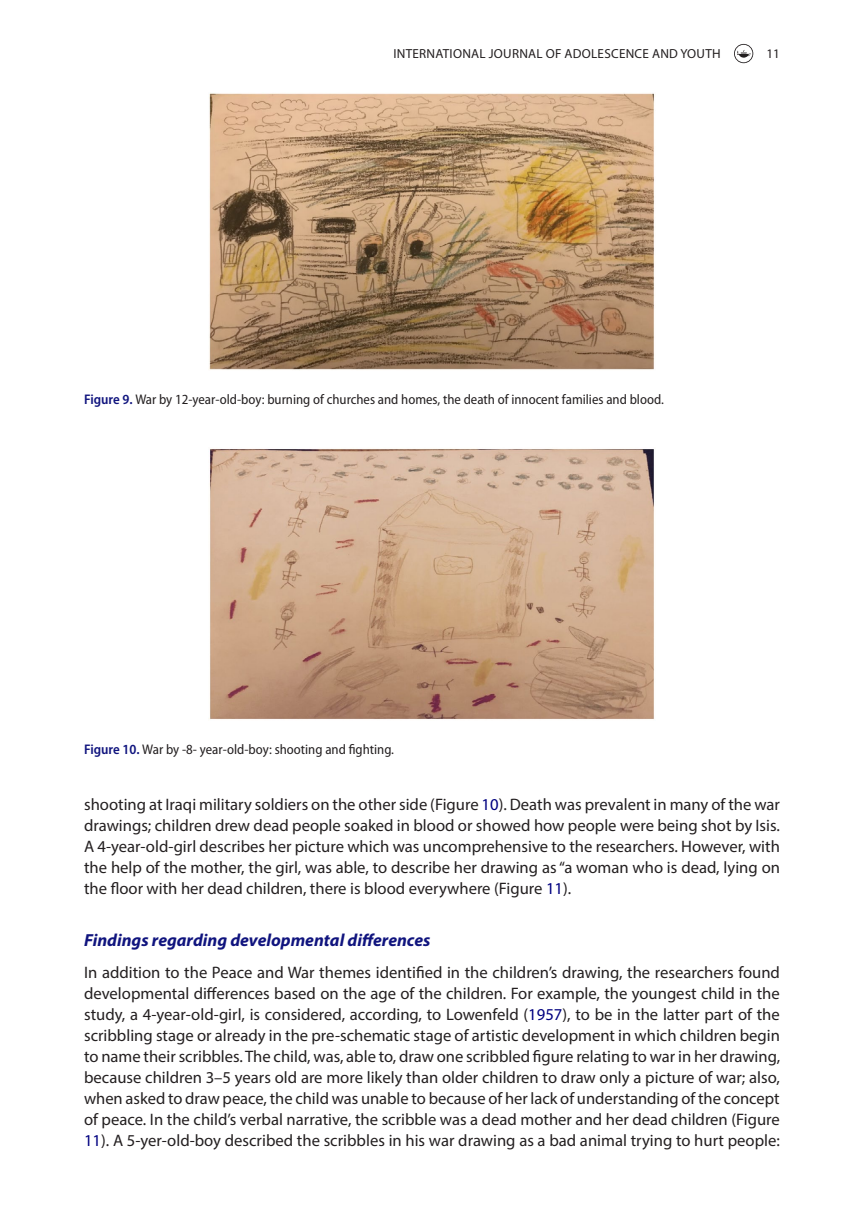
<style>
.page{position:relative;width:864px;height:1231px;background:#fff}
.page>*{position:absolute;margin:0;border:0;box-sizing:border-box;transform-origin:0 0}
.t1{font:italic 700 17.5px "Myriad Pro";color:#10147e}
.t2{font:16.62px/21px "Myriad Pro";color:#231f20;text-align:justify}
.t3{font:semi-condensed 14px "Myriad Pro";color:#231f20}
.t4{font:13.12px "Myriad Pro";letter-spacing:.02em;color:#231f20}
.s1{font-weight:600;color:#10147e}
.s2{color:#000080}
</style>
<div class="page">
<svg style="left:734px;top:44px;width:19px;height:19px"></svg>
<img style="left:209px;top:93px;width:446px;height:277px">
<img style="left:209px;top:448px;width:445px;height:272px">
<p class="t4" style="left:393px;top:45px;width:328px">INTERNATIONAL JOURNAL OF ADOLESCENCE AND YOUTH</p>
<p class="t4" style="left:766px;top:45px;width:15px">11</p>
<p class="t3" style="left:84px;top:391px;width:581px"><span class="s1">Figure 9.</span> War by 12-year-old-boy: burning of churches and homes, the death of innocent families and blood.</p>
<p class="t3" style="left:84px;top:741px;width:311px"><span class="s1">Figure 10.</span> War by -8- year-old-boy: shooting and fighting.</p>
<p class="t2" style="left:84px;top:793px;width:697px">shooting at Iraqi military soldiers on the other side (Figure <span class="s2">10</span>). Death was prevalent in many of the war drawings; children drew dead people soaked in blood or showed how people were being shot by Isis.<br>A 4-year-old-girl describes her picture which was uncomprehensive to the researchers. However, with the help of the mother, the girl, was able, to describe her drawing as “a woman who is dead, lying on the floor with her dead children, there is blood everywhere (Figure <span class="s2">11</span>).</p>
<p class="t1" style="left:84px;top:928px;width:348px">Findings regarding developmental differences</p>
<p class="t2" style="left:84px;top:961px;width:697px">In addition to the Peace and War themes identified in the children’s drawing, the researchers found developmental differences based on the age of the children. For example, the youngest child in the study, a 4-year-old-girl, is considered, according, to Lowenfeld (<span class="s2">1957</span>), to be in the latter part of the scribbling stage or already in the pre-schematic stage of artistic development in which children begin to name their scribbles. The child, was, able to, draw one scribbled figure relating to war in her drawing, because children 3–5 years old are more likely than older children to draw only a picture of war; also, when asked to draw peace, the child was unable to because of her lack of understanding of the concept of peace. In the child’s verbal narrative, the scribble was a dead mother and her dead children (Figure <span class="s2">11</span>). A 5-yer-old-boy described the scribbles in his war drawing as a bad animal trying to hurt people:</p>
</div>
